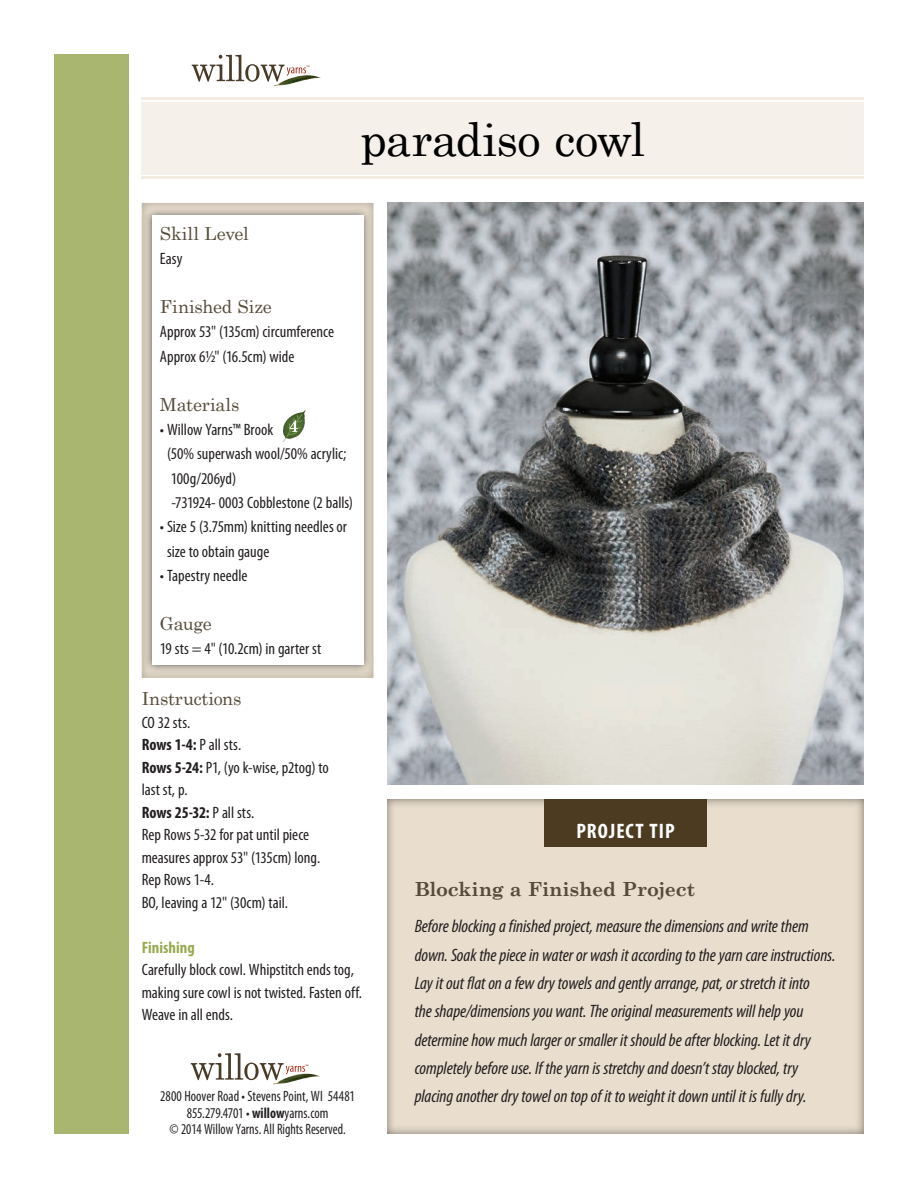
<style>
.page{position:relative;width:918px;height:1188px;background:#fff}
.page>*{position:absolute;margin:0;border:0;box-sizing:border-box;transform-origin:0 0}
.t1{font:46.5px "Century Schoolbook";letter-spacing:-.015em;color:#000}
.t2{font:700 condensed 21px "Myriad Pro";letter-spacing:.05em;color:#fff}
.t3{font:700 19.5px "Century Schoolbook";letter-spacing:-.005em;color:#564c39}
.t4{font:italic condensed 18px/28.3px "Myriad Pro";letter-spacing:-.005em;color:#231f20}
.t5{font:18px "Century Schoolbook";letter-spacing:-.01em;color:#564c39}
.t6{font:condensed 16.5px/22.5px "Myriad Pro";color:#231f20}
.t7{font:700 condensed 16.5px "Myriad Pro";letter-spacing:.005em;color:#99aa50}
.t8{font:condensed 15px/16.5px "Myriad Pro";color:#231f20;text-align:center;scale:.93 1}
.t9{font:4.95px "Myriad Pro";color:#a72b15}
.s1{font-weight:700}
</style>
<div class="page">
<div style="left:142px;top:102px;width:722px;height:72px;background:#f5f0e9"></div>
<div style="left:54px;top:54px;width:74px;height:1080px;background:#a9b670"></div>
<img style="left:142px;top:203px;width:232px;height:475px">
<img style="left:144px;top:207px;width:227px;height:467px">
<div style="left:152px;top:216px;width:211px;height:449px;background:#fff"></div>
<svg style="left:283px;top:410px;width:23px;height:32px"></svg>
<svg style="left:191px;top:1053px;width:114px;height:27px"></svg>
<img style="left:273px;top:1074px;width:47px;height:11px">
<svg style="left:192px;top:55px;width:114px;height:27px"></svg>
<img style="left:274px;top:75px;width:47px;height:11px">
<hr style="left:142px;top:98px;width:722px;height:2px;background:#f3ece3">
<hr style="left:142px;top:176px;width:722px;height:3px;background:#f3ece3">
<img style="left:387px;top:203px;width:477px;height:581px">
<div style="left:387px;top:799px;width:477px;height:335px;background:#e9decd"></div>
<div style="left:544px;top:799px;width:163px;height:48px;background:#4c3b21"></div>
<p class="t9" style="left:306px;top:65px;width:5px">™</p>
<h1 class="t1" style="left:361px;top:100px;width:286px">paradiso cowl</h1>
<p class="t5" style="left:160px;top:218px;width:90px">Skill Level</p>
<p class="t6" style="left:160px;top:247px;width:24px">Easy</p>
<p class="t5" style="left:160px;top:291px;width:114px">Finished Size</p>
<p class="t6" style="left:160px;top:320px;width:176px;line-height:24.3px">Approx 53" (135cm) circumference<br>Approx 6½" (16.5cm) wide</p>
<p class="t5" style="left:160px;top:389px;width:81px">Materials</p>
<p class="t6" style="left:167px;top:417px;width:187px;line-height:24.3px;text-indent:-7px">• Willow Yarns™ Brook<br>(50% superwash wool/50% acrylic;<br>100g/206yd)<br>-731924- 0003 Cobblestone (2 balls)</p>
<p class="t6" style="left:167px;top:515px;width:182px;line-height:24.3px;text-indent:-7px">• Size 5 (3.75mm) knitting needles or size to obtain gauge</p>
<p class="t6" style="left:160px;top:564px;width:89px">• Tapestry needle</p>
<p class="t5" style="left:160px;top:608px;width:54px">Gauge</p>
<p class="t6" style="left:160px;top:637px;width:163px">19 sts = 4" (10.2cm) in garter st</p>
<p class="t5" style="left:142px;top:683px;width:101px">Instructions</p>
<p class="t6" style="left:142px;top:711px;width:189px">CO 32 sts.<br><span class="s1">Rows 1-4:</span> P all sts.<br><span class="s1">Rows 5-24:</span> P1, (yo k-wise, p2tog) to last st, p.<br><span class="s1">Rows 25-32:</span> P all sts.<br>Rep Rows 5-32 for pat until piece measures approx 53" (135cm) long.<br>Rep Rows 1-4.<br>BO, leaving a 12" (30cm) tail.</p>
<p class="t7" style="left:142px;top:937px;width:55px">Finishing</p>
<p class="t6" style="left:142px;top:958px;width:222px">Carefully block cowl. Whipstitch ends tog, making sure cowl is not twisted. Fasten off.<br>Weave in all ends.</p>
<p class="t9" style="left:305px;top:1063px;width:5px">™</p>
<p class="t8" style="left:160px;top:1088px;width:211px">2800 Hoover Road • Stevens Point, WI 54481<br>855.279.4701 • <span class="s1">willow</span>yarns.com<br>© 2014 Willow Yarns. All Rights Reserved.</p>
<p class="t2" style="left:576px;top:818px;width:100px">PROJECT TIP</p>
<p class="t3" style="left:415px;top:874px;width:282px">Blocking a Finished Project</p>
<p class="t4" style="left:415px;top:912px;width:422px">Before blocking a finished project, measure the dimensions and write them down. Soak the piece in water or wash it according to the yarn care instructions.<br>Lay it out flat on a few dry towels and gently arrange, pat, or stretch it into<br>the shape/dimensions you want. The original measurements will help you determine how much larger or smaller it should be after blocking. Let it dry completely before use. If the yarn is stretchy and doesn’t stay blocked, try placing another dry towel on top of it to weight it down until it is fully dry.</p>
</div>
